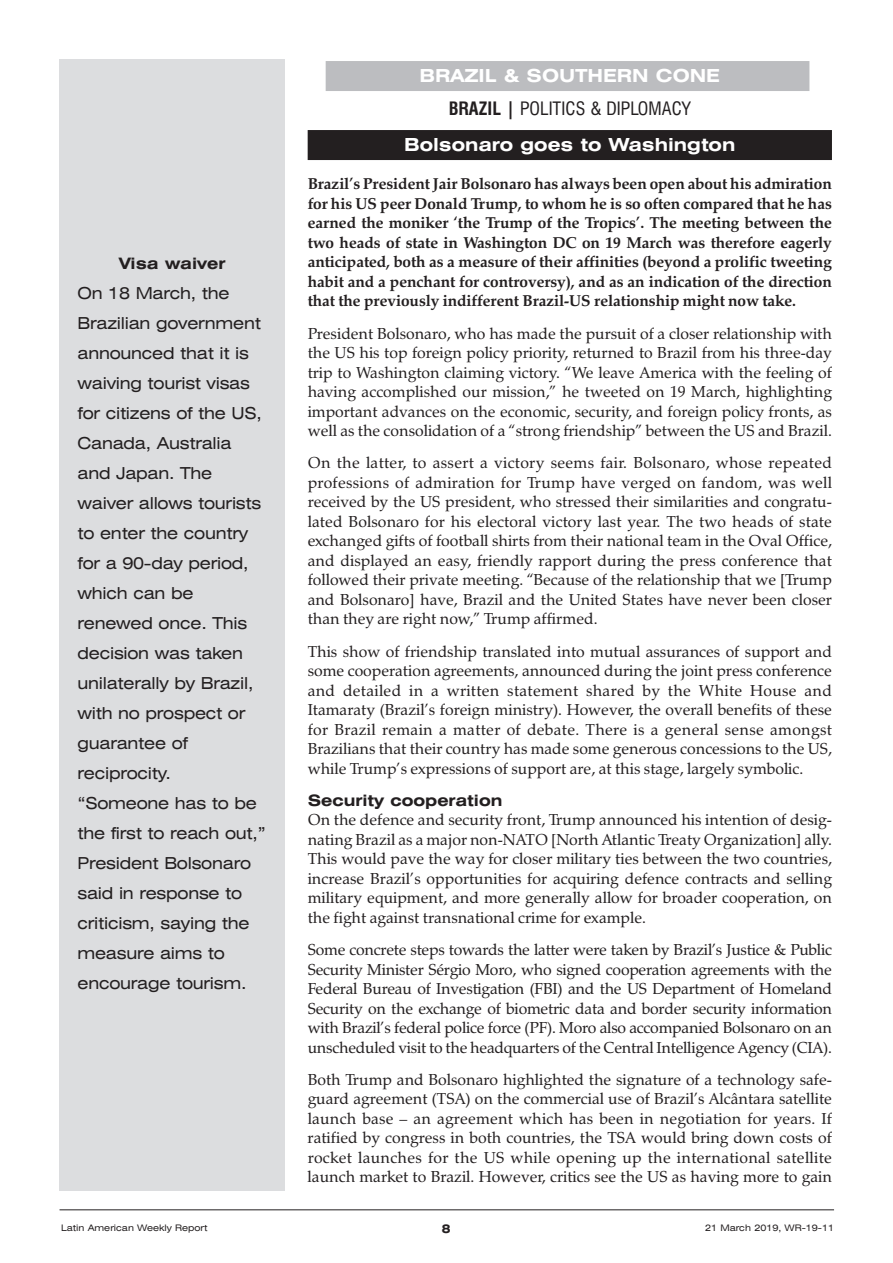
<style>
.page{position:relative;width:893px;height:1263px;background:#fff}
.page>*{position:absolute;margin:0;border:0;box-sizing:border-box;transform-origin:0 0}
.t1{font:700 expanded 18px/33px "Swiss 721 BT";color:#fff;text-align:center}
.t2{font:expanded 16.5px/30px "Swiss 721 BT";letter-spacing:-.015em;color:#231f20}
.t3{font:15.75px/19.5px "Zapf Calligraphic 801 BT";color:#231f20;text-align:justify}
.t4{font:700 15.75px/19.5px "Zapf Calligraphic 801 BT";letter-spacing:-.005em;color:#231f20;text-align:justify}
.t5{font:700 expanded 15.75px "Swiss 721 BT";color:#231f20}
.t6{font:700 expanded 12px "Swiss 721 BT";color:#231f20}
.t7{font:expanded 9px "Swiss 721 BT";color:#231f20}
.s1{font-stretch:condensed;color:#231f20}
.s2{font-weight:400;font-stretch:condensed;color:#231f20}
</style>
<div class="page">
<div style="left:326px;top:61px;width:483px;height:30px;background:#bcbdc0"></div>
<div style="left:308px;top:130px;width:524px;height:30px;background:#231f20"></div>
<div style="left:60px;top:60px;width:225px;height:1131px;background:#dcdddf"></div>
<hr style="left:60px;top:1209px;width:774px;height:1px;background:#231f20">
<p class="t5" style="left:119px;top:254px;width:108px">Visa waiver</p>
<p class="t2" style="left:78px;top:278px;width:190px">On 18 March, the<br>Brazilian government announced that it is waiving tourist visas for citizens of the US,<br>Canada, Australia and Japan. The waiver allows tourists to enter the country for a 90-day period, which can be renewed once. This decision was taken unilaterally by Brazil, with no prospect or guarantee of reciprocity. “Someone has to be the first to reach out,”<br>President Bolsonaro said in response to criticism, saying the measure aims to encourage tourism.</p>
<p class="t7" style="left:61px;top:1223px;width:148px">Latin American Weekly Report</p>
<p class="t1" style="left:420px;top:59px;width:302px">BRAZIL &amp; SOUTHERN CONE<br><span class="s1">BRAZIL |</span> <span class="s2">POLITICS &amp; DIPLOMACY</span></p>
<p class="t1" style="left:404px;top:128px;width:333px">Bolsonaro goes to Washington</p>
<p class="t4" style="left:308px;top:174px;width:526px">Brazil’s President Jair Bolsonaro has always been open about his admiration for his US peer Donald Trump, to whom he is so often compared that he has earned the moniker ‘the Trump of the Tropics’. The meeting between the two heads of state in Washington DC on 19 March was therefore eagerly anticipated, both as a measure of their affinities (beyond a prolific tweeting habit and a penchant for controversy), and as an indication of the direction that the previously indifferent Brazil-US relationship might now take.</p>
<p class="t3" style="left:308px;top:323px;width:526px">President Bolsonaro, who has made the pursuit of a closer relationship with the US his top foreign policy priority, returned to Brazil from his three-day trip to Washington claiming victory. “We leave America with the feeling of having accomplished our mission,” he tweeted on 19 March, highlighting important advances on the economic, security, and foreign policy fronts, as well as the consolidation of a “strong friendship” between the US and Brazil.</p>
<p class="t3" style="left:308px;top:453px;width:526px">On the latter, to assert a victory seems fair. Bolsonaro, whose repeated professions of admiration for Trump have verged on fandom, was well received by the US president, who stressed their similarities and congratu&shy;lated Bolsonaro for his electoral victory last year. The two heads of state exchanged gifts of football shirts from their national team in the Oval Office, and displayed an easy, friendly rapport during the press conference that followed their private meeting. “Because of the relationship that we [Trump and Bolsonaro] have, Brazil and the United States have never been closer than they are right now,” Trump affirmed.</p>
<p class="t3" style="left:308px;top:641px;width:526px">This show of friendship translated into mutual assurances of support and some cooperation agreements, announced during the joint press conference and detailed in a written statement shared by the White House and Itamaraty (Brazil’s foreign ministry). However, the overall benefits of these for Brazil remain a matter of debate. There is a general sense amongst Brazilians that their country has made some generous concessions to the US, while Trump’s expressions of support are, at this stage, largely symbolic.</p>
<p class="t5" style="left:308px;top:791px;width:196px">Security cooperation</p>
<p class="t3" style="left:308px;top:810px;width:526px">On the defence and security front, Trump announced his intention of desig&shy;nating Brazil as a major non-NATO [North Atlantic Treaty Organization] ally.<br>This would pave the way for closer military ties between the two countries, increase Brazil’s opportunities for acquiring defence contracts and selling military equipment, and more generally allow for broader cooperation, on the fight against transnational crime for example.</p>
<p class="t3" style="left:308px;top:940px;width:526px">Some concrete steps towards the latter were taken by Brazil’s Justice &amp; Public Security Minister Sérgio Moro, who signed cooperation agreements with the Federal Bureau of Investigation (FBI) and the US Department of Homeland Security on the exchange of biometric data and border security information with Brazil’s federal police force (PF). Moro also accompanied Bolsonaro on an unscheduled visit to the headquarters of the Central Intelligence Agency (CIA).</p>
<p class="t3" style="left:308px;top:1070px;width:526px">Both Trump and Bolsonaro highlighted the signature of a technology safe&shy;guard agreement (TSA) on the commercial use of Brazil’s Alcântara satellite launch base – an agreement which has been in negotiation for years. If ratified by congress in both countries, the TSA would bring down costs of rocket launches for the US while opening up the international satellite launch market to Brazil. However, critics see the US as having more to gain</p>
<p class="t6" style="left:442px;top:1221px;width:10px">8</p>
<p class="t7" style="left:705px;top:1223px;width:131px">21 March 2019, WR-19-11</p>
</div>
